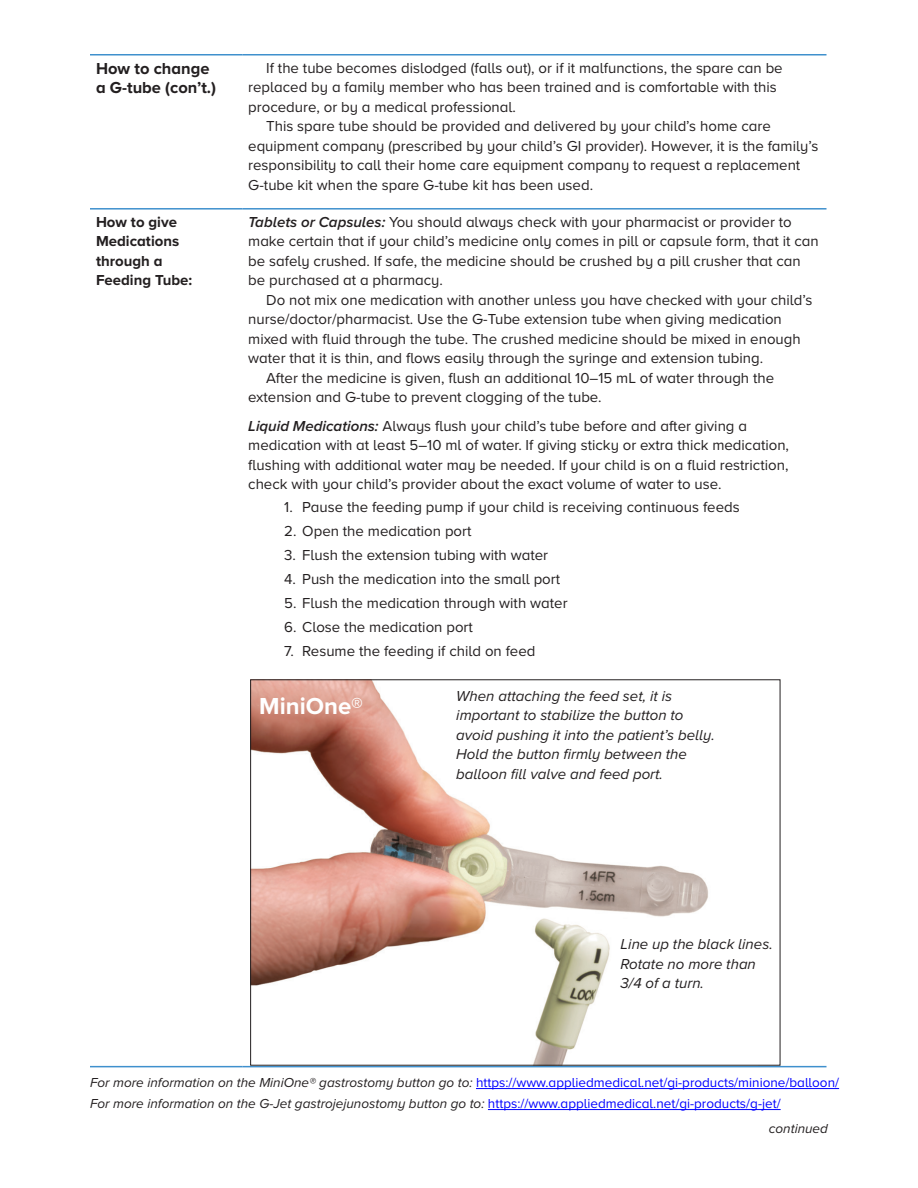
<style>
.page{position:relative;width:918px;height:1188px;background:#fff}
.page>*{position:absolute;margin:0;border:0;box-sizing:border-box;transform-origin:0 0}
.Subhead_11_13_Bold{font:700 24px "Proxima Nova A";color:#fff}
.Subhead_11_13_Bold-2{font:700 16.5px/19.5px "Proxima Nova A";color:#231f20}
.Text_10_13_2ndPP_ind{font:15px/19.5px "Proxima Nova A";color:#231f20}
.Text_10_13{font:15px/19.5px "Proxima Nova A";color:#231f20}
.Text_10_13-2{font:italic 15px/19.5px "Proxima Nova A";color:#231f20}
.Text_10_13-3{font:700 15px/19.5px "Proxima Nova A";color:#231f20}
.Text_10_13-4{font:italic 13.5px "Proxima Nova A";color:#231f20}
.Text_10_13-5{font:13.5px "Proxima Nova A";color:#00f}
.s1{font-weight:600;font-style:italic}
.s2{font-style:italic;color:#231f20}
.s3{font-style:normal;color:#00f}
</style>
<div class="page">
<hr style="left:90px;top:54px;width:152px;height:2px;background:#3f90cd">
<hr style="left:242px;top:54px;width:584px;height:2px;background:#3f90cd">
<hr style="left:90px;top:208px;width:152px;height:2px;background:#3f90cd">
<hr style="left:242px;top:208px;width:584px;height:2px;background:#3f90cd">
<hr style="left:90px;top:1066px;width:152px;height:1px;background:#3f90cd">
<hr style="left:242px;top:1066px;width:584px;height:1px;background:#3f90cd">
<img style="left:253px;top:682px;width:455px;height:381px">
<hr style="left:476px;top:1088px;width:363px;height:1px;background:#00f">
<hr style="left:488px;top:1109px;width:293px;height:1px;background:#00f">
<p class="Subhead_11_13_Bold-2" style="left:96px;top:58px;width:122px">How to change a G-tube (con’t.)</p>
<p class="Text_10_13_2ndPP_ind" style="left:248px;top:57px;width:536px;text-indent:18px">If the tube becomes dislodged (falls out), or if it malfunctions, the spare can be replaced by a family member who has been trained and is comfortable with this procedure, or by a medical professional.</p>
<p class="Text_10_13_2ndPP_ind" style="left:248px;top:116px;width:572px;text-indent:18px">This spare tube should be provided and delivered by your child’s home care equipment company (prescribed by your child’s GI provider). However, it is the family’s responsibility to call their home care equipment company to request a replacement G-tube kit when the spare G-tube kit has been used.</p>
<p class="Text_10_13-3" style="left:96px;top:212px;width:85px">How to give<br>Medications through a</p>
<p class="Text_10_13-3" style="left:96px;top:270px;width:98px">Feeding Tube:</p>
<p class="Text_10_13" style="left:248px;top:211px;width:572px"><span class="s1">Tablets or Capsules:</span> You should always check with your pharmacist or provider to make certain that if your child’s medicine only comes in pill or capsule form, that it can be safely crushed. If safe, the medicine should be crushed by a pill crusher that can be purchased at a pharmacy.</p>
<p class="Text_10_13_2ndPP_ind" style="left:248px;top:289px;width:566px;text-indent:18px">Do not mix one medication with another unless you have checked with your child’s nurse/doctor/pharmacist. Use the G-Tube extension tube when giving medication mixed with fluid through the tube. The crushed medicine should be mixed in enough water that it is thin, and flows easily through the syringe and extension tubing.</p>
<p class="Text_10_13_2ndPP_ind" style="left:248px;top:367px;width:527px;text-indent:18px">After the medicine is given, flush an additional 10–15 mL of water through the extension and G-tube to prevent clogging of the tube.</p>
<p class="Text_10_13" style="left:248px;top:415px;width:542px"><span class="s1">Liquid Medications:</span> Always flush your child’s tube before and after giving a medication with at least 5–10 ml of water. If giving sticky or extra thick medication, flushing with additional water may be needed. If your child is on a fluid restriction, check with your child’s provider about the exact volume of water to use.</p>
<p class="Text_10_13_2ndPP_ind" style="left:284px;top:496px;width:457px">1. Pause the feeding pump if your child is receiving continuous feeds</p>
<p class="Text_10_13_2ndPP_ind" style="left:284px;top:520px;width:189px">2. Open the medication port</p>
<p class="Text_10_13_2ndPP_ind" style="left:284px;top:544px;width:265px">3. Flush the extension tubing with water</p>
<p class="Text_10_13_2ndPP_ind" style="left:284px;top:568px;width:277px">4. Push the medication into the small port</p>
<p class="Text_10_13_2ndPP_ind" style="left:284px;top:592px;width:285px">5. Flush the medication through with water</p>
<p class="Text_10_13_2ndPP_ind" style="left:284px;top:616px;width:190px">6. Close the medication port</p>
<p class="Text_10_13_2ndPP_ind" style="left:284px;top:640px;width:253px">7. Resume the feeding if child on feed</p>
<p class="Subhead_11_13_Bold" style="left:259px;top:688px;width:105px">MiniOne®</p>
<p class="Text_10_13-2" style="left:456px;top:685px;width:260px">When attaching the feed set, it is important to stabilize the button to avoid pushing it into the patient’s belly.<br>Hold the button firmly between the balloon fill valve and feed port.</p>
<p class="Text_10_13-2" style="left:621px;top:934px;width:154px">Line up the black lines.<br>Rotate no more than<br>3/4 of a turn.</p>
<p class="Text_10_13-5" style="left:90px;top:1072px;width:750px"><span class="s2">For more information on the MiniOne® gastrostomy button go to:</span> https://www.appliedmedical.net/gi-products/minione/balloon/</p>
<p class="Text_10_13-4" style="left:90px;top:1093px;width:692px">For more information on the G-Jet gastrojejunostomy button go to: <span class="s3">https://www.appliedmedical.net/gi-products/g-jet/</span></p>
<p class="Text_10_13-4" style="left:769px;top:1119px;width:61px">continued</p>
</div>
